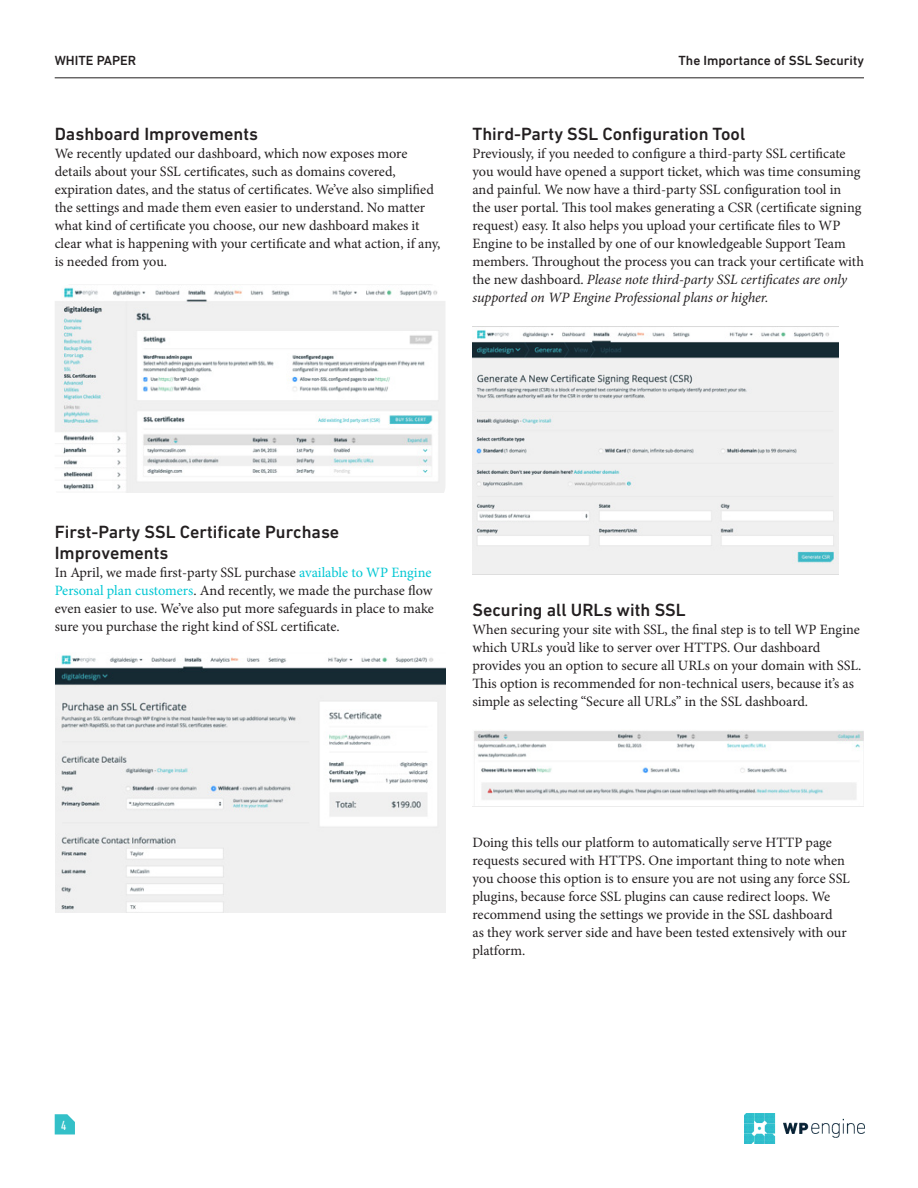
<style>
.page{position:relative;width:918px;height:1188px;background:#fff}
.page>*{position:absolute;margin:0;border:0;box-sizing:border-box;transform-origin:0 0}
.Body_Headline_Level{font:500 18px/21.6px "DIN Next LT Pro";color:#231f20}
.Body_Headline_Level-2{font:14.25px/18px "Minion Pro";color:#231f20}
.Body_Copy{font:14.25px/18px "Minion Pro";letter-spacing:-.005em;color:#231f20}
.t1{font:500 13.5px "DIN Next LT Pro";color:#231f20}
.t2{font:condensed 13.5px "DIN Next LT Pro";color:#fff}
.s1{font-style:italic}
.s2{color:#00c7d3}
</style>
<div class="page">
<svg style="left:55px;top:1114px;width:20px;height:20px"></svg>
<img style="left:745px;top:1113px;width:120px;height:31px">
<hr style="left:55px;top:78px;width:809px;height:1px;background:#231f20">
<img style="left:55px;top:287px;width:390px;height:206px">
<img style="left:55px;top:655px;width:391px;height:258px">
<img style="left:472px;top:326px;width:367px;height:249px">
<img style="left:474px;top:730px;width:390px;height:70px">
<p class="t1" style="left:55px;top:52px;width:83px">WHITE PAPER</p>
<p class="t1" style="left:679px;top:52px;width:187px">The Importance of SSL Security</p>
<p class="Body_Headline_Level" style="left:55px;top:123px;width:205px">Dashboard Improvements</p>
<p class="Body_Headline_Level-2" style="left:55px;top:145px;width:387px">We recently updated our dashboard, which now exposes more details about your SSL certificates, such as domains covered, expiration dates, and the status of certificates. We’ve also simplified the settings and made them even easier to understand. No matter what kind of certificate you choose, our new dashboard makes it clear what is happening with your certificate and what action, if any, is needed from you.</p>
<p class="Body_Headline_Level" style="left:472px;top:123px;width:274px">Third-Party SSL Configuration Tool</p>
<p class="Body_Headline_Level-2" style="left:472px;top:145px;width:393px">Previously, if you needed to configure a third-party SSL certificate you would have opened a support ticket, which was time consuming and painful. We now have a third-party SSL configuration tool in<br>the user portal. This tool makes generating a CSR (certificate signing request) easy. It also helps you upload your certificate files to WP Engine to be installed by one of our knowledgeable Support Team members. Throughout the process you can track your certificate with the new dashboard. <span class="s1">Please note third-party SSL certificates are only supported on WP Engine Professional plans or higher.</span></p>
<p class="Body_Headline_Level" style="left:55px;top:521px;width:286px">First-Party SSL Certificate Purchase<br>Improvements</p>
<p class="Body_Headline_Level-2" style="left:55px;top:564px;width:381px">In April, we made first-party SSL purchase <span class="s2">available to WP Engine Personal plan customers</span>. And recently, we made the purchase flow even easier to use. We’ve also put more safeguards in place to make sure you purchase the right kind of SSL certificate.</p>
<p class="Body_Headline_Level" style="left:472px;top:599px;width:215px">Securing all URLs with SSL</p>
<p class="Body_Headline_Level-2" style="left:472px;top:621px;width:390px">When securing your site with SSL, the final step is to tell WP Engine which URLs you’d like to server over HTTPS. Our dashboard provides you an option to secure all URLs on your domain with SSL.<br>This option is recommended for non-technical users, because it’s as simple as selecting “Secure all URLs” in the SSL dashboard.</p>
<p class="Body_Copy" style="left:472px;top:834px;width:379px">Doing this tells our platform to automatically serve HTTP page requests secured with HTTPS. One important thing to note when you choose this option is to ensure you are not using any force SSL plugins, because force SSL plugins can cause redirect loops. We recommend using the settings we provide in the SSL dashboard<br>as they work server side and have been tested extensively with our platform.</p>
<p class="t2" style="left:61px;top:1117px;width:7px">4</p>
</div>
